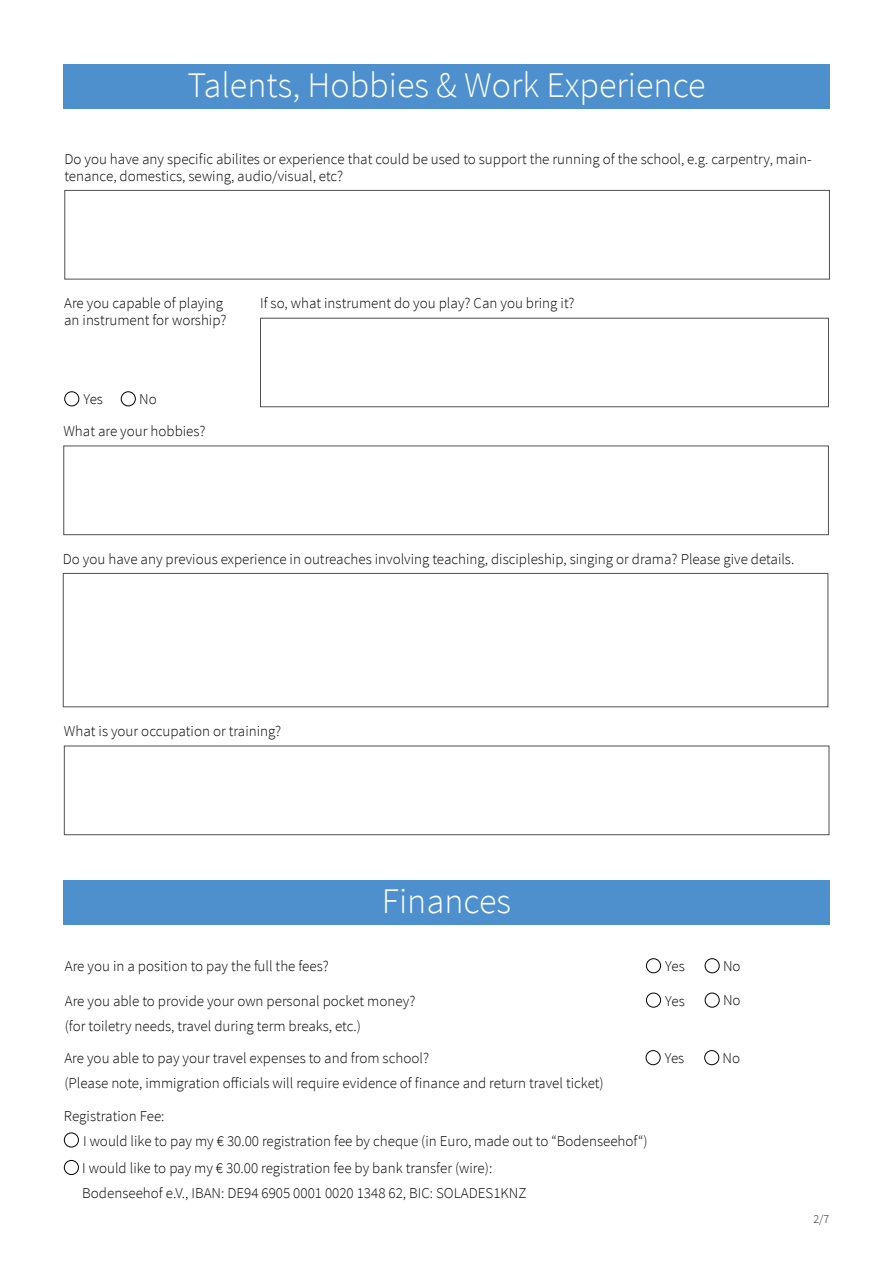
<style>
.page{position:relative;width:893px;height:1263px;background:#fff}
.page>*{position:absolute;margin:0;border:0;box-sizing:border-box;transform-origin:0 0}
.t1{font:300 36px "Source Sans Pro";color:#fff}
.t2{font:300 15px/25px "Source Sans Pro";color:#000}
.t3{font:300 12px "Source Sans Pro";color:#231f20}
</style>
<div class="page">
<div style="left:64px;top:190px;width:766px;height:89px;border:1px solid #505050"></div>
<div style="left:260px;top:318px;width:569px;height:89px;border:1px solid #505050"></div>
<div style="left:64px;top:391px;width:15px;height:15px;border:1px solid #000;border-radius:50%"></div>
<div style="left:121px;top:391px;width:15px;height:15px;border:1px solid #000;border-radius:50%"></div>
<div style="left:63px;top:446px;width:766px;height:89px;border:1px solid #505050"></div>
<div style="left:63px;top:573px;width:765px;height:134px;border:1px solid #505050"></div>
<div style="left:63px;top:880px;width:767px;height:44px;background:#4d90cd"></div>
<div style="left:646px;top:958px;width:15px;height:15px;border:1px solid #000;border-radius:50%"></div>
<div style="left:705px;top:958px;width:15px;height:15px;border:1px solid #000;border-radius:50%"></div>
<div style="left:646px;top:993px;width:15px;height:14px;border:1px solid #000;border-radius:50%"></div>
<div style="left:705px;top:993px;width:15px;height:14px;border:1px solid #000;border-radius:50%"></div>
<div style="left:646px;top:1050px;width:15px;height:15px;border:1px solid #000;border-radius:50%"></div>
<div style="left:704px;top:1050px;width:15px;height:15px;border:1px solid #000;border-radius:50%"></div>
<div style="left:63px;top:64px;width:767px;height:44px;background:#4d90cd"></div>
<div style="left:64px;top:746px;width:765px;height:89px;border:1px solid #505050"></div>
<div style="left:64px;top:1132px;width:15px;height:15px;border:1px solid #000;border-radius:50%"></div>
<div style="left:64px;top:1160px;width:15px;height:15px;border:1px solid #000;border-radius:50%"></div>
<h1 class="t1" style="left:187px;top:64px;width:520px">Talents, Hobbies &amp; Work Experience</h1>
<p class="t2" style="left:64px;top:151px;width:749px;line-height:16.5px">Do you have any specific abilites or experience that could be used to support the running of the school, e.g. carpentry, main&shy;tenance, domestics, sewing, audio/visual, etc?</p>
<p class="t2" style="left:64px;top:291px;width:161px">Are you capable of playing</p>
<p class="t2" style="left:260px;top:291px;width:316px">If so, what instrument do you play? Can you bring it?</p>
<p class="t2" style="left:64px;top:307px;width:164px">an instrument for worship?</p>
<p class="t2" style="left:63px;top:383px;width:144px;line-height:32px;text-indent:76px">No<br>What are your hobbies?</p>
<p class="t2" style="left:84px;top:387px;width:21px">Yes</p>
<p class="t2" style="left:63px;top:546px;width:733px">Do you have any previous experience in outreaches involving teaching, discipleship, singing or drama? Please give details.</p>
<p class="t2" style="left:64px;top:718px;width:219px">What is your occupation or training?</p>
<h1 class="t1" style="left:382px;top:880px;width:131px">Finances</h1>
<p class="t2" style="left:65px;top:954px;width:266px">Are you in a position to pay the full the fees?</p>
<p class="t2" style="left:665px;top:954px;width:21px">Yes</p>
<p class="t2" style="left:723px;top:953px;width:19px">No</p>
<p class="t2" style="left:65px;top:988px;width:352px">Are you able to provide your own personal pocket money? (for toiletry needs, travel during term breaks, etc.)</p>
<p class="t2" style="left:665px;top:988px;width:21px">Yes</p>
<p class="t2" style="left:723px;top:988px;width:19px">No</p>
<p class="t2" style="left:64px;top:1046px;width:541px">Are you able to pay your travel expenses to and from school?<br>(Please note, immigration officials will require evidence of finance and return travel ticket)</p>
<p class="t2" style="left:665px;top:1046px;width:21px">Yes</p>
<p class="t2" style="left:723px;top:1045px;width:19px">No</p>
<p class="t2" style="left:83px;top:1103px;width:566px;text-indent:-19px">Registration Fee:<br>I would like to pay my € 30.00 registration fee by cheque (in Euro, made out to “Bodenseehof“)</p>
<p class="t2" style="left:82px;top:1155px;width:446px">I would like to pay my € 30.00 registration fee by bank transfer (wire):<br>Bodenseehof e.V., IBAN: DE94 6905 0001 0020 1348 62, BIC: SOLADES1KNZ</p>
<p class="t3" style="left:813px;top:1211px;width:17px">2/7</p>
</div>
